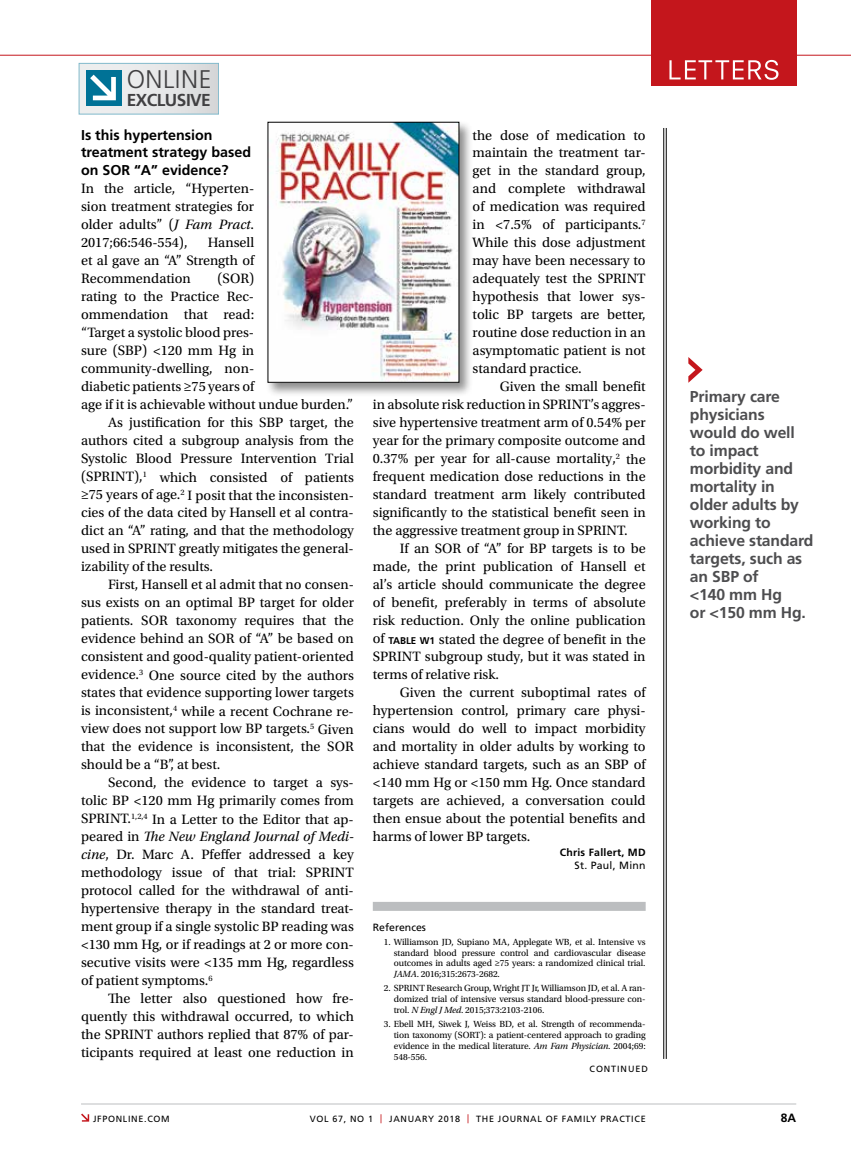
<style>
.page{position:relative;width:851px;height:1161px;background:#fff}
.page>*{position:absolute;margin:0;border:0;box-sizing:border-box;transform-origin:0 0}
.t1{font:300 25.5px "Frutiger LT Std";letter-spacing:.02em;color:#414042}
.t2{font:700 17.25px "Frutiger LT Std";letter-spacing:-.03em;color:#414042}
.t3{font:700 15.75px/18px "Frutiger LT Std";letter-spacing:-.01em;color:#4d4d4f}
.t4{font:14.25px/18px "Utopia Std";color:#000;text-align:justify}
.t5{font:700 14.25px/18px "Frutiger LT Std";color:#000}
.t6{font:italic 14.25px "Utopia Std";color:#000}
.t7{font:700 12px "Frutiger LT Std";color:#000}
.t8{font:700 10.5px "Frutiger LT Std";letter-spacing:.025em;color:#000}
.t9{font:10.5px "Frutiger LT Std";letter-spacing:.025em;color:#000}
.t10{font:10.5px "Frutiger LT Std";color:#000}
.t11{font:9.3px/10.8px "Utopia Std";letter-spacing:-.01em;color:#000;text-align:justify}
.t12{font:9px "Frutiger LT Std";letter-spacing:.075em;color:#000}
.t13{font:9px "Frutiger LT Std";letter-spacing:.1em;color:#000}
.s1{font-style:italic}
.s2{font-style:normal}
.s3{font-family:"Frutiger LT Std";font-weight:700;font-size:9.75px}
.s4{color:#c4161c}
</style>
<div class="page">
<hr style="left:0;top:55px;width:850px;height:1px;background:#c4161c">
<svg style="left:81px;top:1114px;width:8px;height:8px"></svg>
<hr style="left:81px;top:1104px;width:715px;height:1px;background:#bcbec0">
<div style="left:651px;top:0;width:145px;height:86px;background:#c4161c"></div>
<svg style="left:669px;top:60px;width:109px;height:20px"></svg>
<svg style="left:688px;top:357px;width:14px;height:26px"></svg>
<hr style="left:666px;top:128px;width:1px;height:931px;background:#000">
<hr style="left:663px;top:128px;width:1px;height:931px;background:#000">
<div style="left:373px;top:902px;width:272px;height:9px;background:#bcbec0"></div>
<div style="left:266px;top:120px;width:207px;height:277px;background:#000;opacity:.45"></div>
<img style="left:270px;top:124px;width:187px;height:257px">
<div style="left:79px;top:63px;width:139px;height:51px;background:linear-gradient(to right,#f2f3f3,#dadbdc)"></div>
<div style="left:86px;top:70px;width:36px;height:36px;background:#007296"></div>
<svg style="left:90px;top:75px;width:26px;height:25px"></svg>
<h1 class="t1" style="left:127px;top:65px;width:86px">ONLINE</h1>
<p class="t2" style="left:127px;top:90px;width:86px">EXCLUSIVE</p>
<p class="t5" style="left:81px;top:126px;width:172px">Is this hypertension treatment strategy based on SOR “A” evidence?</p>
<p class="t4" style="left:81px;top:180px;width:175px">In the article, “Hyperten&shy;sion treatment strategies for older adults” (<span class="s1">J Fam Pract</span>.<br>2017;66:546-554),</p>
<p class="t4" style="left:81px;top:234px;width:175px;text-indent:127px">Hansell et al gave an “A” Strength of Recommendation</p>
<p class="t4" style="left:217px;top:270px;width:38px">(SOR)</p>
<p class="t4" style="left:81px;top:288px;width:175px">rating to the Practice Rec-</p>
<p class="t4" style="left:81px;top:306px;width:175px">ommendation that read:</p>
<p class="t4" style="left:81px;top:324px;width:175px">“Target a systolic blood pres-</p>
<p class="t4" style="left:81px;top:342px;width:175px">sure (SBP) &lt;120 mm Hg in</p>
<p class="t4" style="left:81px;top:360px;width:175px">community-dwelling, non-</p>
<p class="t4" style="left:81px;top:378px;width:175px">diabetic patients ≥75 years of</p>
<p class="t4" style="left:81px;top:396px;width:274px">age if it is achievable without undue burden.”</p>
<p class="t4" style="left:108px;top:414px;width:247px">As justification for this SBP target, the</p>
<p class="t4" style="left:81px;top:432px;width:274px">authors cited a subgroup analysis from the</p>
<p class="t4" style="left:81px;top:450px;width:274px">Systolic Blood Pressure Intervention Trial</p>
<p class="t4" style="left:81px;top:468px;width:274px">(SPRINT),<sup>1</sup> which consisted of patients</p>
<p class="t4" style="left:81px;top:486px;width:274px">≥75 years of age.<sup>2</sup> I posit that the inconsisten-</p>
<p class="t4" style="left:81px;top:504px;width:274px">cies of the data cited by Hansell et al contra-</p>
<p class="t4" style="left:81px;top:522px;width:274px">dict an “A” rating, and that the methodology</p>
<p class="t4" style="left:81px;top:540px;width:274px">used in SPRINT greatly mitigates the general-</p>
<p class="t4" style="left:81px;top:558px;width:133px">izability of the results.</p>
<p class="t4" style="left:108px;top:576px;width:247px">First, Hansell et al admit that no consen-</p>
<p class="t4" style="left:81px;top:594px;width:274px">sus exists on an optimal BP target for older</p>
<p class="t4" style="left:81px;top:612px;width:274px">patients. SOR taxonomy requires that the</p>
<p class="t4" style="left:81px;top:630px;width:274px">evidence behind an SOR of “A” be based on</p>
<p class="t4" style="left:81px;top:648px;width:274px">consistent and good-quality patient-oriented</p>
<p class="t4" style="left:81px;top:666px;width:274px">evidence.<sup>3</sup> One source cited by the authors</p>
<p class="t4" style="left:81px;top:684px;width:274px">states that evidence supporting lower targets</p>
<p class="t4" style="left:81px;top:702px;width:274px">is inconsistent,<sup>4</sup> while a recent Cochrane re-</p>
<p class="t4" style="left:81px;top:720px;width:274px">view does not support low BP targets.<sup>5</sup> Given</p>
<p class="t4" style="left:81px;top:738px;width:274px">that the evidence is inconsistent, the SOR</p>
<p class="t4" style="left:81px;top:756px;width:141px">should be a “B”, at best.</p>
<p class="t4" style="left:108px;top:774px;width:247px">Second, the evidence to target a sys-</p>
<p class="t4" style="left:81px;top:792px;width:274px">tolic BP &lt;120 mm Hg primarily comes from</p>
<p class="t4" style="left:81px;top:810px;width:274px">SPRINT.<sup>1,2,4</sup> In a Letter to the Editor that ap-</p>
<p class="t6" style="left:81px;top:829px;width:274px"><span class="s2">peared in</span> The New England Journal of Medi-</p>
<p class="t4" style="left:81px;top:846px;width:274px"><span class="s1">cine</span>, Dr. Marc A. Pfeffer addressed a key</p>
<p class="t4" style="left:81px;top:864px;width:274px">methodology issue of that trial: SPRINT</p>
<p class="t4" style="left:81px;top:882px;width:274px">protocol called for the withdrawal of anti-</p>
<p class="t4" style="left:81px;top:900px;width:274px">hypertensive therapy in the standard treat-</p>
<p class="t4" style="left:81px;top:918px;width:274px">ment group if a single systolic BP reading was</p>
<p class="t4" style="left:81px;top:936px;width:274px">&lt;130 mm Hg, or if readings at 2 or more con-</p>
<p class="t4" style="left:81px;top:954px;width:274px">secutive visits were &lt;135 mm Hg, regardless</p>
<p class="t4" style="left:81px;top:972px;width:133px">of patient symptoms.<sup>6</sup></p>
<p class="t4" style="left:108px;top:990px;width:247px">The letter also questioned how fre-</p>
<p class="t4" style="left:81px;top:1008px;width:274px">quently this withdrawal occurred, to which</p>
<p class="t4" style="left:81px;top:1026px;width:274px">the SPRINT authors replied that 87% of par-</p>
<p class="t4" style="left:81px;top:1044px;width:274px">ticipants required at least one reduction in</p>
<p class="t4" style="left:472px;top:126px;width:174px">the dose of medication to maintain the treatment tar&shy;get in the standard group, and complete withdrawal of medication was required in &lt;7.5% of participants.<sup>7<br></sup>While this dose adjustment may have been necessary to adequately test the SPRINT hypothesis that lower sys&shy;tolic BP targets are better, routine dose reduction in an asymptomatic patient is not standard practice.</p>
<p class="t4" style="left:373px;top:378px;width:274px;text-indent:127px">Given the small benefit in absolute risk reduction in SPRINT’s aggres&shy;sive hypertensive treatment arm of 0.54% per year for the primary composite outcome and 0.37% per year for all-cause mortality,<sup>2</sup> the frequent medication dose reductions in the standard treatment arm likely contributed significantly to the statistical benefit seen in the aggressive treatment group in SPRINT.</p>
<p class="t4" style="left:373px;top:540px;width:274px;text-indent:27px">If an SOR of “A” for BP targets is to be made, the print publication of Hansell et al’s article should communicate the degree of benefit, preferably in terms of absolute risk reduction. Only the online publication of <span class="s3">TABLE W1</span> stated the degree of benefit in the SPRINT subgroup study, but it was stated in terms of relative risk.</p>
<p class="t4" style="left:373px;top:684px;width:274px;text-indent:27px">Given the current suboptimal rates of hypertension control, primary care physi&shy;cians would do well to impact morbidity and mortality in older adults by working to achieve standard targets, such as an SBP of &lt;140 mm Hg or &lt;150 mm Hg. Once standard targets are achieved, a conversation could then ensue about the potential benefits and harms of lower BP targets.</p>
<p class="t8" style="left:559px;top:846px;width:87px">Chris Fallert, MD</p>
<p class="t9" style="left:574px;top:859px;width:73px">St. Paul, Minn</p>
<p class="t10" style="left:373px;top:921px;width:55px">References</p>
<p class="t11" style="left:394px;top:936px;width:253px;text-indent:-10px">1. Williamson JD, Supiano MA, Applegate WB, et al. Intensive vs standard blood pressure control and cardiovascular disease outcomes in adults aged ≥75 years: a randomized clinical trial.<br><span class="s1">JAMA</span>. 2016;315:2673-2682.</p>
<p class="t11" style="left:394px;top:983px;width:253px;text-indent:-10px">2. SPRINT Research Group, Wright JT Jr, Williamson JD, et al. A ran&shy;domized trial of intensive versus standard blood-pressure con&shy;trol. <span class="s1">N Engl J Med</span>. 2015;373:2103-2106.</p>
<p class="t11" style="left:394px;top:1019px;width:253px;text-indent:-10px">3. Ebell MH, Siwek J, Weiss BD, et al. Strength of recommenda&shy;tion taxonomy (SORT): a patient-centered approach to grading evidence in the medical literature. <span class="s1">Am Fam Physician</span>. 2004;69:<br>548-556.</p>
<p class="t13" style="left:589px;top:1064px;width:60px">CONTINUED</p>
<p class="t3" style="left:690px;top:388px;width:125px">Primary care physicians would do well to impact morbidity and mortality in older adults by working to achieve standard targets, such as an SBP of<br>&lt;140 mm Hg<br>or &lt;150 mm Hg.</p>
<p class="t12" style="left:93px;top:1113px;width:78px">JFPONLINE.COM</p>
<p class="t12" style="left:310px;top:1113px;width:337px">VOL 67, NO 1 <span class="s4">|</span> JANUARY 2018 <span class="s4">|</span> THE JOURNAL OF FAMILY PRACTICE</p>
<p class="t7" style="left:780px;top:1111px;width:17px">8A</p>
</div>
